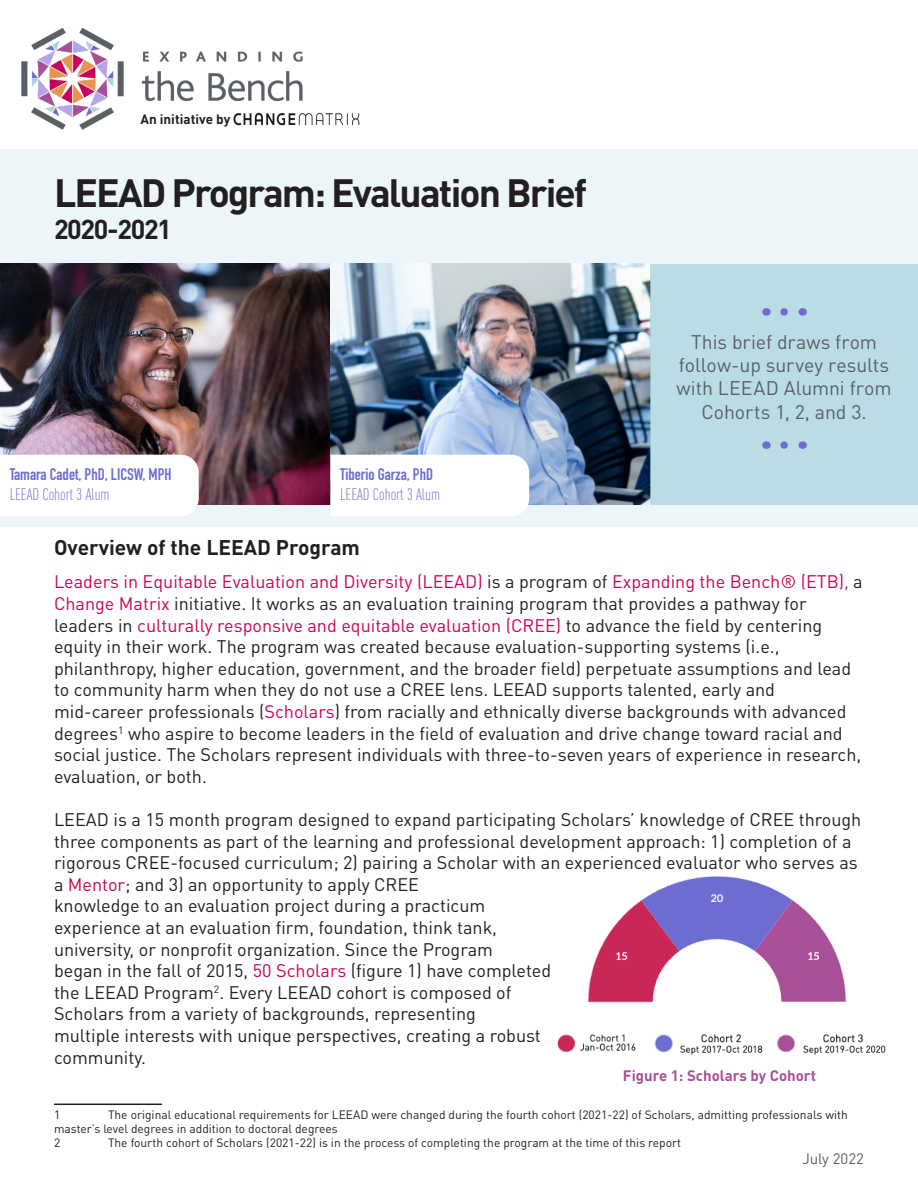
<style>
.page{position:relative;width:918px;height:1188px;background:#fff}
.page>*{position:absolute;margin:0;border:0;box-sizing:border-box;transform-origin:0 0}
.t1{font:700 39px "DIN Pro";letter-spacing:-.05em;color:#231f20}
.t2{font:700 27px "DIN Pro";letter-spacing:-.05em;color:#231f20}
.t3{font:700 21px "DIN Pro";color:#231f20}
.t4{font:19.5px/23.4px "DIN Pro";color:#5a5f66;text-align:center}
.t5{font:18px/21.6px "DIN Pro";color:#231f20}
.t6{font:700 16.5px "DIN Condensed";color:#6d6cd1}
.t7{font:300 condensed 16.5px "DIN Pro";color:#6d6cd1}
.t8{font:700 15px "DIN Pro";color:#a84f99}
.t9{font:15px "DIN Pro";color:#5a5f66}
.t10{font:700 13.5px "DIN Pro";color:#231f20}
.t11{font:12px/14.4px "DIN Pro";color:#231f20}
.s1{color:#c90557}
.s2{color:#5a5f66}
</style>
<div class="page">
<img style="left:22px;top:27px;width:280px;height:103px">
<hr style="left:54px;top:1104px;width:108px;height:1px;background:#231f20">
<img style="left:557px;top:876px;width:329px;height:179px">
<div style="left:0;top:149px;width:918px;height:377px;background:#ecf6f8"></div>
<img style="left:227px;top:95px;width:133px;height:35px">
<img style="left:0;top:264px;width:650px;height:240px">
<div style="left:650px;top:264px;width:268px;height:240px;background:#badde5"></div>
<svg style="left:784px;top:441px;width:4px;height:8px"></svg>
<div style="left:0;top:455px;width:199px;height:61px;background:#fff"></div>
<div style="left:330px;top:455px;width:199px;height:61px;background:#fff"></div>
<svg style="left:784px;top:308px;width:4px;height:8px"></svg>
<p class="t10" style="left:140px;top:108px;width:92px">An initiative by</p>
<p class="t1" style="left:54px;top:160px;width:535px">LEEAD Program: Evaluation Brief</p>
<p class="t2" style="left:54px;top:207px;width:119px">2020-2021</p>
<p class="t6" style="left:10px;top:463px;width:163px">Tamara Cadet, PhD, LICSW, MPH</p>
<p class="t7" style="left:10px;top:482px;width:101px">LEEAD Cohort 3 Alum</p>
<p class="t6" style="left:340px;top:463px;width:94px">Tiberio Garza, PhD</p>
<p class="t7" style="left:340px;top:482px;width:101px">LEEAD Cohort 3 Alum</p>
<p class="t3" style="left:54px;top:530px;width:308px">Overview of the LEEAD Program</p>
<p class="t4" style="left:677px;top:328px;width:217px">This brief draws from follow-up survey results with LEEAD Alumni from<br>Cohorts 1, 2, and 3.</p>
<p class="t5" style="left:54px;top:570px;width:810px"><span class="s1">Leaders in Equitable Evaluation and Diversity (LEEAD)</span> is a program of <span class="s1">Expanding the Bench® (ETB)</span><span class="s2">,</span> a <span class="s1">Change Matrix</span> initiative. It works as an evaluation training program that provides a pathway for leaders in <span class="s1">culturally responsive and equitable evaluation (CREE)</span> to advance the field by centering equity in their work. The program was created because evaluation-supporting systems (i.e., philanthropy, higher education, government, and the broader field) perpetuate assumptions and lead to community harm when they do not use a CREE lens. LEEAD supports talented, early and mid-career professionals (<span class="s1">Scholars</span>) from racially and ethnically diverse backgrounds with advanced degrees<sup>1</sup> who aspire to become leaders in the field of evaluation and drive change toward racial and social justice. The Scholars represent individuals with three-to-seven years of experience in research, evaluation, or both.</p>
<p class="t5" style="left:54px;top:808px;width:809px">LEEAD is a 15 month program designed to expand participating Scholars’ knowledge of CREE through three components as part of the learning and professional development approach: 1) completion of a</p>
<p class="t5" style="left:54px;top:851px;width:805px">rigorous CREE-focused curriculum; 2) pairing a Scholar with an experienced evaluator who serves as a <span class="s1">Mentor</span>; and 3) an opportunity to apply CREE</p>
<p class="t5" style="left:54px;top:894px;width:433px">knowledge to an evaluation project during a practicum</p>
<p class="t5" style="left:54px;top:916px;width:445px">experience at an evaluation firm, foundation, think tank,</p>
<p class="t5" style="left:54px;top:937px;width:441px">university, or nonprofit organization. Since the Program</p>
<p class="t5" style="left:54px;top:959px;width:499px">began in the fall of 2015, <span class="s1">50 Scholars</span> (figure 1) have completed the LEEAD Program<sup>2</sup>. Every LEEAD cohort is composed of</p>
<p class="t5" style="left:54px;top:1002px;width:423px">Scholars from a variety of backgrounds, representing</p>
<p class="t5" style="left:54px;top:1024px;width:488px">multiple interests with unique perspectives, creating a robust community.</p>
<p class="t8" style="left:623px;top:1063px;width:195px">Figure 1: Scholars by Cohort</p>
<p class="t11" style="left:54px;top:1107px;width:795px;text-indent:54px">The original educational requirements for LEEAD were changed during the fourth cohort (2021-22) of Scholars, admitting professionals with master’s level degrees in addition to doctoral degrees</p>
<p class="t11" style="left:54px;top:1135px;width:8px">2</p>
<p class="t11" style="left:108px;top:1135px;width:575px">The fourth cohort of Scholars (2021-22) is in the process of completing the program at the time of this report</p>
<p class="t11" style="left:54px;top:1107px;width:8px">1</p>
<p class="t9" style="left:802px;top:1147px;width:63px">July 2022</p>
</div>
